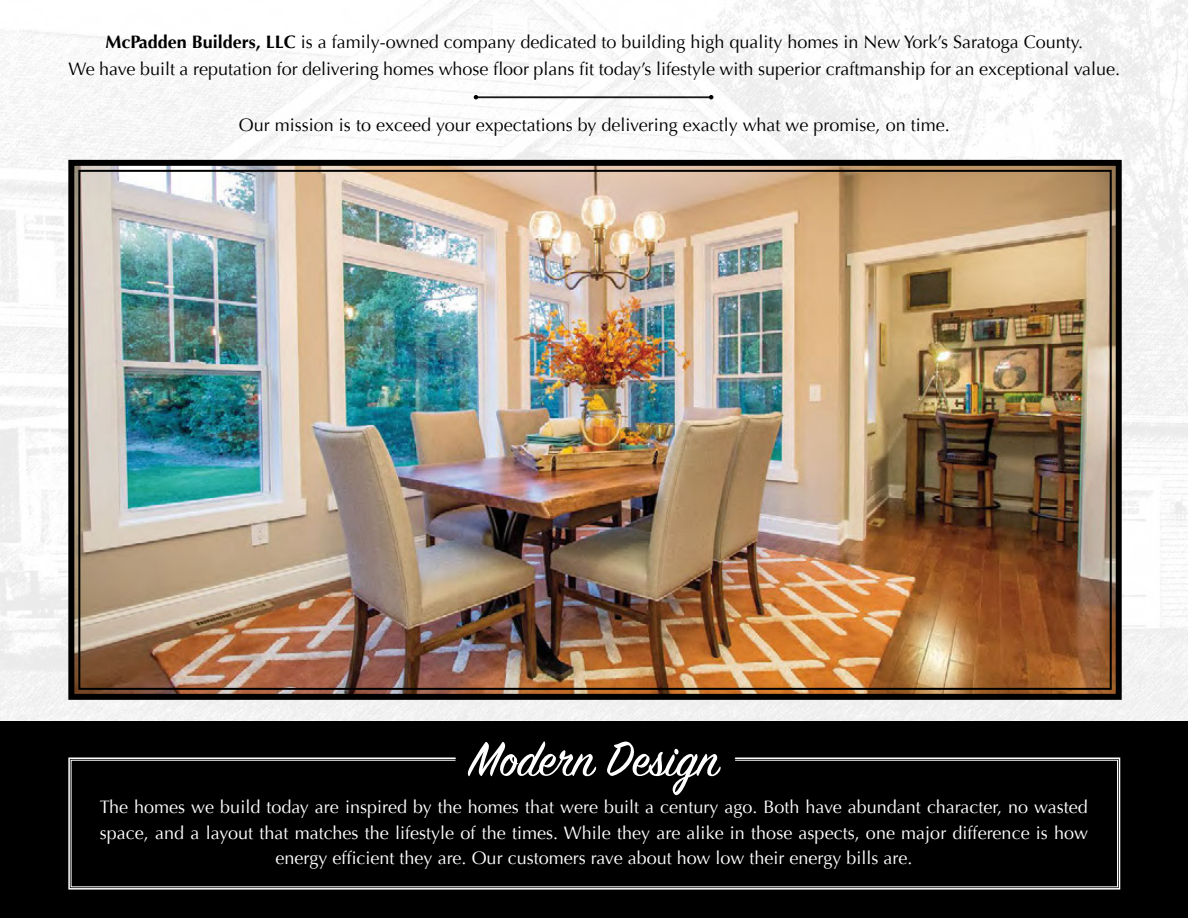
<style>
.page{position:relative;width:1188px;height:918px;background:#fff}
.page>*{position:absolute;margin:0;border:0;box-sizing:border-box;transform-origin:0 0}
.t1{font:54px "Sign Painter House Script";color:#fff}
.t2{font:18px/27px "Optima";color:#000;text-align:center}
.t3{font:18px/25.5px "Optima";color:#fff;text-align:center}
.s1{font-weight:700}
</style>
<div class="page">
<img style="left:0;top:0;width:1188px;height:721px">
<div style="left:0;top:721px;width:1188px;height:197px;background:#000"></div>
<img style="left:65px;top:157px;width:1060px;height:546px">
<hr style="left:476px;top:97px;width:235px;height:1px;background:#000">
<svg style="left:474px;top:95px;width:4px;height:4px"></svg>
<svg style="left:709px;top:95px;width:4px;height:4px"></svg>
<svg style="left:68px;top:757px;width:1053px;height:133px;background:#858585"></svg>
<svg style="left:71px;top:760px;width:1047px;height:127px"></svg>
<p class="t2" style="left:68px;top:29px;width:1053px"><span class="s1">McPadden Builders, LLC</span> is a family-owned company dedicated to building high quality homes in New York’s Saratoga County.<br>We have built a reputation for delivering homes whose floor plans fit today’s lifestyle with superior craftmanship for an exceptional value.</p>
<p class="t2" style="left:239px;top:111px;width:712px">Our mission is to exceed your expectations by delivering exactly what we promise, on time.</p>
<h1 class="t1" style="left:469px;top:726px;width:251px">Modern Design</h1>
<p class="t3" style="left:100px;top:795px;width:990px">The homes we build today are inspired by the homes that were built a century ago. Both have abundant character, no wasted space, and a layout that matches the lifestyle of the times. While they are alike in those aspects, one major difference is how energy efficient they are. Our customers rave about how low their energy bills are.</p>
</div>
